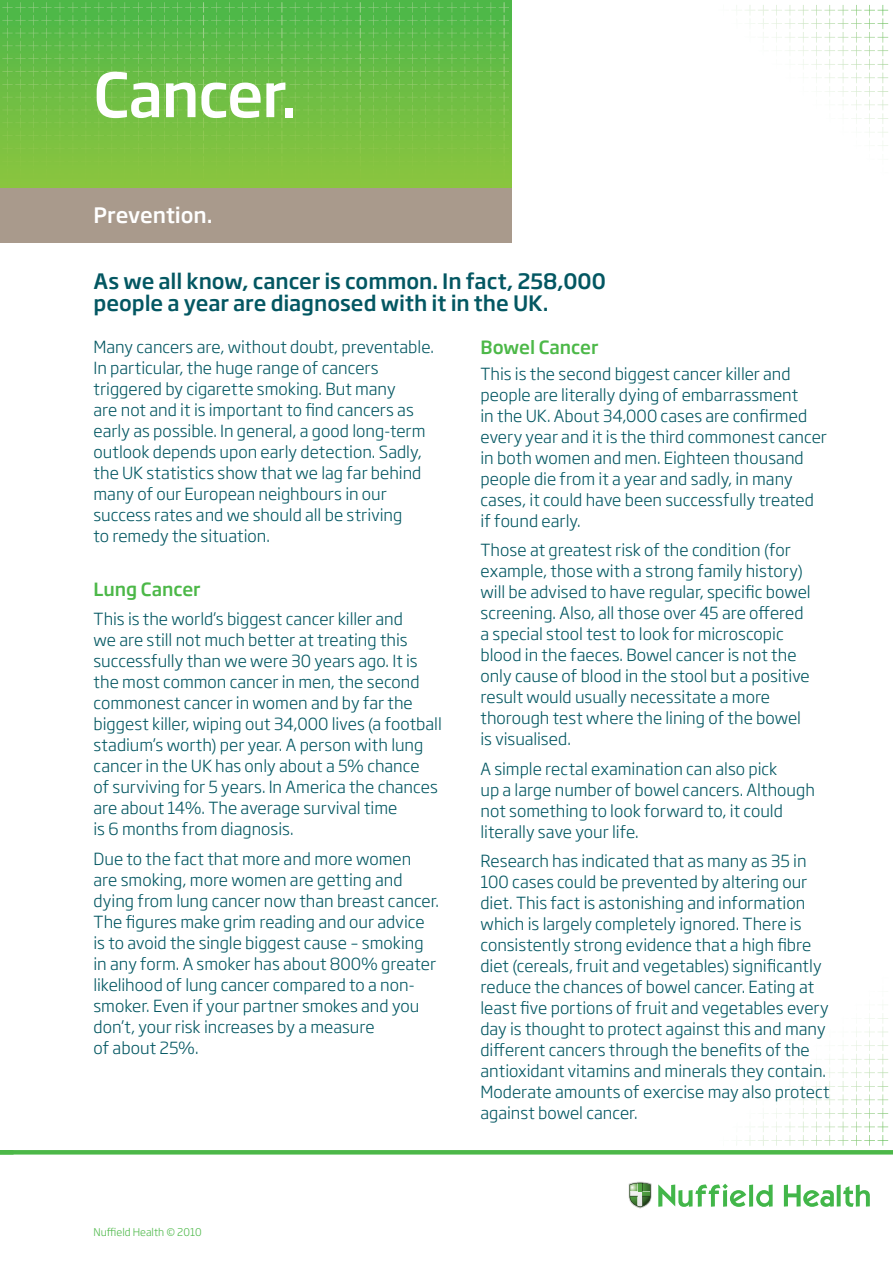
<style>
.page{position:relative;width:893px;height:1263px;background:#fff}
.page>*{position:absolute;margin:0;border:0;box-sizing:border-box;transform-origin:0 0}
.t1{font:500 60px "Soho Gothic Pro";letter-spacing:-.025em;color:#fff}
.Intro{font:500 21px/21.8px "Soho Gothic Pro";letter-spacing:-.005em;color:#035762}
.Sub_head{font:500 21px "Soho Gothic Pro";letter-spacing:-.005em;color:#fff}
.Sub_head-2{font:500 18px "Soho Gothic Pro";letter-spacing:-.005em;color:#4cb848}
.Body{font:500 18px "Soho Gothic Pro";letter-spacing:-.005em;color:#4cb848}
.Body-2{font:300 16.5px/21px "Soho Gothic Pro";color:#035762}
.t2{font:300 10.5px "Soho Gothic Pro";color:#4cb848}
</style>
<div class="page">
<div style="left:0;top:187px;width:511px;height:55px;background:#a99a8c"></div>
<svg style="left:0;top:0;width:511px;height:187px;background:#6fbe45"></svg>
<img style="left:107px;top:92px;width:402px;height:10px">
<img style="left:107px;top:2px;width:402px;height:11px">
<svg style="left:736px;top:1004px;width:152px;height:142px"></svg>
<hr style="left:0;top:1150px;width:893px;height:4px;background:#4cb848">
<svg style="left:658px;top:1184px;width:115px;height:23px"></svg>
<svg style="left:784px;top:1184px;width:86px;height:23px"></svg>
<svg style="left:629px;top:1182px;width:22px;height:26px"></svg>
<svg style="left:736px;top:5px;width:152px;height:141px"></svg>
<p class="t1" style="left:94px;top:48px;width:205px">Cancer.</p>
<p class="Sub_head" style="left:94px;top:199px;width:121px">Prevention.</p>
<p class="Intro" style="left:94px;top:269px;width:514px">As we all know, cancer is common. In fact, 258,000 people a year are diagnosed with it in the UK.</p>
<p class="Body-2" style="left:94px;top:335px;width:342px">Many cancers are, without doubt, preventable.<br>In particular, the huge range of cancers triggered by cigarette smoking. But many<br>are not and it is important to find cancers as early as possible. In general, a good long-term outlook depends upon early detection. Sadly, the UK statistics show that we lag far behind many of our European neighbours in our success rates and we should all be striving<br>to remedy the situation.</p>
<p class="Body" style="left:94px;top:575px;width:108px">Lung Cancer</p>
<p class="Body-2" style="left:94px;top:607px;width:350px">This is the world’s biggest cancer killer and<br>we are still not much better at treating this successfully than we were 30 years ago. It is the most common cancer in men, the second commonest cancer in women and by far the biggest killer, wiping out 34,000 lives (a football stadium’s worth) per year. A person with lung cancer in the UK has only about a 5% chance<br>of surviving for 5 years. In America the chances are about 14%. The average survival time<br>is 6 months from diagnosis.</p>
<p class="Body-2" style="left:94px;top:847px;width:347px">Due to the fact that more and more women are smoking, more women are getting and dying from lung cancer now than breast cancer.<br>The figures make grim reading and our advice is to avoid the single biggest cause – smoking in any form. A smoker has about 800% greater likelihood of lung cancer compared to a non&shy;smoker. Even if your partner smokes and you don’t, your risk increases by a measure<br>of about 25%.</p>
<p class="Sub_head-2" style="left:480px;top:333px;width:119px">Bowel Cancer</p>
<p class="Body-2" style="left:480px;top:362px;width:348px">This is the second biggest cancer killer and people are literally dying of embarrassment<br>in the UK. About 34,000 cases are confirmed every year and it is the third commonest cancer in both women and men. Eighteen thousand people die from it a year and sadly, in many cases, it could have been successfully treated if found early.</p>
<p class="Body-2" style="left:480px;top:538px;width:332px">Those at greatest risk of the condition (for example, those with a strong family history) will be advised to have regular, specific bowel screening. Also, all those over 45 are offered a special stool test to look for microscopic blood in the faeces. Bowel cancer is not the only cause of blood in the stool but a positive result would usually necessitate a more thorough test where the lining of the bowel is visualised.</p>
<p class="Body-2" style="left:480px;top:757px;width:336px">A simple rectal examination can also pick<br>up a large number of bowel cancers. Although not something to look forward to, it could literally save your life.</p>
<p class="Body-2" style="left:480px;top:849px;width:351px">Research has indicated that as many as 35 in 100 cases could be prevented by altering our diet. This fact is astonishing and information which is largely completely ignored. There is consistently strong evidence that a high fibre diet (cereals, fruit and vegetables) significantly reduce the chances of bowel cancer. Eating at least five portions of fruit and vegetables every day is thought to protect against this and many different cancers through the benefits of the antioxidant vitamins and minerals they contain.<br>Moderate amounts of exercise may also protect against bowel cancer.</p>
<p class="t2" style="left:94px;top:1224px;width:110px">Nuffield Health © 2010</p>
</div>
